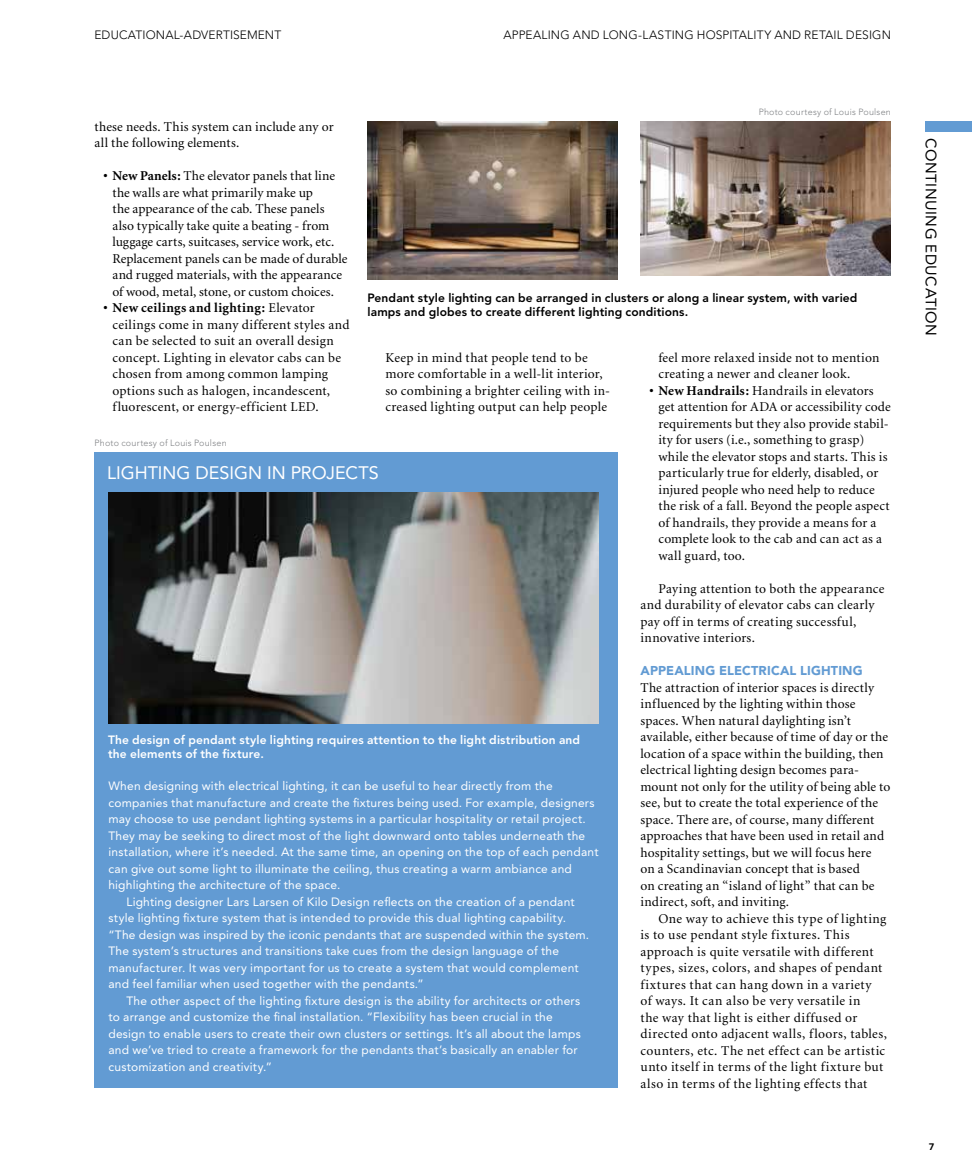
<style>
.page{position:relative;width:972px;height:1175px;background:#fff}
.page>*{position:absolute;margin:0;border:0;box-sizing:border-box;transform-origin:0 0}
.t1{font:18px "Avenir";letter-spacing:-.005em;color:#fff}
.t2{font:15px "Avenir";letter-spacing:.035em;color:#000}
.t3{font:13.5px/16.5px "Minion";letter-spacing:.015em;color:#000}
.t4{font:13.5px/16.5px "Minion";letter-spacing:.035em;color:#000}
.t5{font:900 12.75px "Avenir";letter-spacing:.01em;color:#629bd3}
.t6{font:12px "Avenir";letter-spacing:.015em;color:#fff}
.t7{font:800 12px/14.4px "Avenir";letter-spacing:.01em;color:#000}
.t8{font:800 12px/14.4px "Avenir";letter-spacing:.01em;color:#fff}
.t9{font:300 12px "Avenir";letter-spacing:.015em;color:#000}
.t10{font:300 9px "Avenir";letter-spacing:.025em;color:#808285}
.t11{font:700 9px "Benton Sans";color:#000}
.s1{font-weight:700}
</style>
<div class="page">
<div style="left:925px;top:122px;width:47px;height:10px;background:#629bd3"></div>
<img style="left:368px;top:122px;width:250px;height:157px">
<img style="left:640px;top:122px;width:251px;height:153px">
<div style="left:94px;top:453px;width:524px;height:635px;background:#629bd3"></div>
<img style="left:108px;top:492px;width:490px;height:231px">
<p class="t9" style="left:94px;top:28px;width:188px">EDUCATIONAL-ADVERTISEMENT</p>
<p class="t9" style="left:503px;top:28px;width:389px">APPEALING AND LONG-LASTING HOSPITALITY AND RETAIL DESIGN</p>
<p class="t10" style="left:759px;top:107px;width:134px">Photo courtesy of Louis Poulsen</p>
<p class="t3" style="left:94px;top:118px;width:241px">these needs. This system can include any or all the following elements.</p>
<p class="t3" style="left:113px;top:168px;width:236px;text-indent:-9px"><span class="s1">• New Panels:</span> The elevator panels that line the walls are what primarily make up<br>the appearance of the cab. These panels also typically take quite a beating - from luggage carts, suitcases, service work, etc.<br>Replacement panels can be made of durable and rugged materials, with the appearance of wood, metal, stone, or custom choices.</p>
<p class="t3" style="left:113px;top:300px;width:238px;text-indent:-9px"><span class="s1">• New ceilings and lighting:</span> Elevator ceilings come in many different styles and can be selected to suit an overall design concept. Lighting in elevator cabs can be chosen from among common lamping options such as halogen, incandescent, fluorescent, or energy-efficient LED.</p>
<p class="t7" style="left:368px;top:290px;width:491px">Pendant style lighting can be arranged in clusters or along a linear system, with varied lamps and globes to create different lighting conditions.</p>
<p class="t3" style="left:386px;top:349px;width:226px">Keep in mind that people tend to be more comfortable in a well-lit interior, so combining a brighter ceiling with in&shy;creased lighting output can help people</p>
<p class="t3" style="left:659px;top:349px;width:222px">feel more relaxed inside not to mention creating a newer and cleaner look.</p>
<p class="t3" style="left:659px;top:382px;width:234px;text-indent:-9px"><span class="s1">• New Handrails:</span> Handrails in elevators get attention for ADA or accessibility code requirements but they also provide stabil&shy;ity for users (i.e., something to grasp) while the elevator stops and starts. This is particularly true for elderly, disabled, or injured people who need help to reduce the risk of a fall. Beyond the people aspect of handrails, they provide a means for a complete look to the cab and can act as a wall guard, too.</p>
<p class="t3" style="left:641px;top:580px;width:246px;text-indent:18px">Paying attention to both the appearance and durability of elevator cabs can clearly pay off in terms of creating successful, innovative interiors.</p>
<p class="t5" style="left:640px;top:663px;width:224px">APPEALING ELECTRICAL LIGHTING</p>
<p class="t3" style="left:640px;top:679px;width:251px">The attraction of interior spaces is directly influenced by the lighting within those spaces. When natural daylighting isn’t available, either because of time of day or the location of a space within the building, then electrical lighting design becomes para&shy;mount not only for the utility of being able to see, but to create the total experience of the space. There are, of course, many different approaches that have been used in retail and hospitality settings, but we will focus here<br>on a Scandinavian concept that is based<br>on creating an “island of light” that can be indirect, soft, and inviting.</p>
<p class="t4" style="left:640px;top:910px;width:248px;text-indent:18px">One way to achieve this type of lighting is to use pendant style fixtures. This approach is quite versatile with different types, sizes, colors, and shapes of pendant fixtures that can hang down in a variety<br>of ways. It can also be very versatile in<br>the way that light is either diffused or directed onto adjacent walls, floors, tables, counters, etc. The net effect can be artistic unto itself in terms of the light fixture but also in terms of the lighting effects that</p>
<p class="t10" style="left:94px;top:438px;width:134px">Photo courtesy of Louis Poulsen</p>
<h1 class="t1" style="left:107px;top:462px;width:273px">LIGHTING DESIGN IN PROJECTS</h1>
<p class="t8" style="left:108px;top:732px;width:474px">The design of pendant style lighting requires attention to the light distribution and the elements of the fixture.</p>
<p class="t6" style="left:108px;top:779px;width:446px">When designing with electrical lighting, it can be useful to hear directly from the</p>
<p class="t6" style="left:108px;top:795px;width:488px">companies that manufacture and create the fixtures being used. For example, designers</p>
<p class="t6" style="left:108px;top:812px;width:479px">may choose to use pendant lighting systems in a particular hospitality or retail project.</p>
<p class="t6" style="left:108px;top:828px;width:478px">They may be seeking to direct most of the light downward onto tables underneath the</p>
<p class="t6" style="left:108px;top:845px;width:492px">installation, where it’s needed. At the same time, an opening on the top of each pendant</p>
<p class="t6" style="left:108px;top:861px;width:465px">can give out some light to illuminate the ceiling, thus creating a warm ambiance and</p>
<p class="t6" style="left:108px;top:878px;width:233px">highlighting the architecture of the space.</p>
<p class="t6" style="left:126px;top:894px;width:450px">Lighting designer Lars Larsen of Kilo Design reflects on the creation of a pendant</p>
<p class="t6" style="left:108px;top:911px;width:459px">style lighting fixture system that is intended to provide this dual lighting capability.</p>
<p class="t6" style="left:108px;top:927px;width:482px">“The design was inspired by the iconic pendants that are suspended within the system.</p>
<p class="t6" style="left:108px;top:944px;width:452px">The system’s structures and transitions take cues from the design language of the</p>
<p class="t6" style="left:108px;top:960px;width:472px">manufacturer. It was very important for us to create a system that would complement</p>
<p class="t6" style="left:108px;top:977px;width:317px">and feel familiar when used together with the pendants.”</p>
<p class="t6" style="left:126px;top:993px;width:455px">The other aspect of the lighting fixture design is the ability for architects or others</p>
<p class="t6" style="left:108px;top:1010px;width:446px">to arrange and customize the final installation. “Flexibility has been crucial in the</p>
<p class="t6" style="left:108px;top:1026px;width:474px">design to enable users to create their own clusters or settings. It’s all about the lamps</p>
<p class="t6" style="left:108px;top:1043px;width:471px">and we’ve tried to create a framework for the pendants that’s basically an enabler for</p>
<p class="t6" style="left:108px;top:1059px;width:165px">customization and creativity.”</p>
<p class="t2" style="left:940px;top:138px;width:199px;rotate:90deg">CONTINUING EDUCATION</p>
<p class="t11" style="left:929px;top:1141px;width:6px">7</p>
</div>
